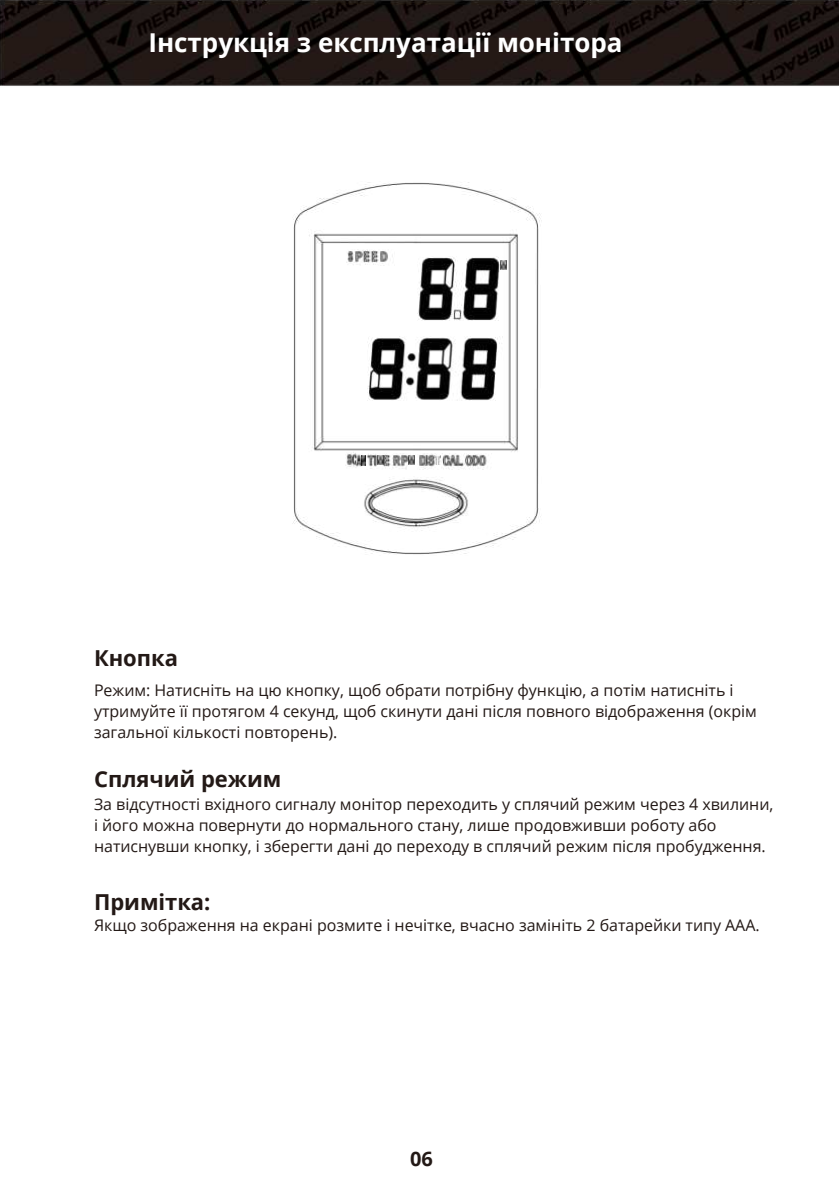
<style>
.page{position:relative;width:839px;height:1191px;background:#fff}
.page>*{position:absolute;margin:0;border:0;box-sizing:border-box;transform-origin:0 0}
.t1{font:700 26px "Open Sans";color:#fff}
.t2{font:700 22px "Open Sans";color:#231916}
.t3{font:700 20px "Open Sans";color:#231916}
.t4{font:16px/21px "Open Sans";color:#231916}
</style>
<div class="page">
<img style="left:292px;top:182px;width:250px;height:373px">
<img style="left:0;top:0;width:838px;height:86px">
<img style="left:436px;top:445px;width:59px;height:30px">
<img style="left:418px;top:445px;width:18px;height:30px">
<img style="left:337px;top:445px;width:5px;height:30px">
<img style="left:342px;top:445px;width:4px;height:30px">
<img style="left:346px;top:445px;width:25px;height:30px">
<img style="left:358px;top:446px;width:28px;height:30px">
<img style="left:374px;top:445px;width:17px;height:30px">
<img style="left:391px;top:445px;width:27px;height:30px">
<svg style="left:348px;top:455px;width:77px;height:11px"></svg>
<img style="left:409px;top:248px;width:99px;height:81px">
<img style="left:359px;top:329px;width:147px;height:81px">
<img style="left:370px;top:241px;width:27px;height:30px">
<img style="left:339px;top:241px;width:24px;height:30px">
<img style="left:346px;top:242px;width:15px;height:30px">
<svg style="left:349px;top:251px;width:12px;height:10px"></svg>
<img style="left:361px;top:242px;width:26px;height:30px">
<svg style="left:500px;top:260px;width:7px;height:13px"></svg>
<h1 class="t1" style="left:148px;top:24px;width:475px">І=AB@C:FVя 7 5:A?;CаBаFVW &lt;&gt;=VB&gt;@а</h1>
<h2 class="t2" style="left:94px;top:643px;width:85px">К=&gt;?:а</h2>
<p class="t4" style="left:94px;top:679px;width:664px">Р568&lt;: Н0B8A=VBь =0 FN :=&gt;?:C, I&gt;1 &gt;1@0B8 ?&gt;B@V1=C DC=:FVN, 0 ?&gt;BV&lt; =0B8A=VBь V<br>CB@8&lt;C9B5 WW ?@&gt;BO3&gt;&lt; 4 A5:C=4, I&gt;1 A:8=CB8 40=V ?VA;O ?&gt;2=&gt;3&gt; 2V4&gt;1@065==O (&gt;:@V&lt;<br>7030;ь=&gt;W :V;ь:&gt;ABV ?&gt;2B&gt;@5=ь).</p>
<h2 class="t2" style="left:94px;top:764px;width:189px">С?;яG89 @568&lt;</h2>
<p class="t4" style="left:94px;top:793px;width:680px">З0 2V4ACB=&gt;ABV 2EV4=&gt;3&gt; A83=0;C &lt;&gt;=VB&gt;@ ?5@5E&gt;48Bь C A?;OG89 @568&lt; G5@57 4 E28;8=8,<br>V 9&gt;3&gt; &lt;&gt;6=0 ?&gt;25@=CB8 4&gt; =&gt;@&lt;0;ь=&gt;3&gt; AB0=C, ;8H5 ?@&gt;4&gt;2682H8 @&gt;1&gt;BC 01&gt; =0B8A=C2H8 :=&gt;?:C, V 715@53B8 40=V 4&gt; ?5@5E&gt;4C 2 A?;OG89 @568&lt; ?VA;O ?@&gt;1C465==O.</p>
<h2 class="t2" style="left:94px;top:887px;width:118px">П@8&lt;VB:а:</h2>
<p class="t4" style="left:94px;top:914px;width:667px">/:I&gt; 7&gt;1@065==O =0 5:@0=V @&gt;7&lt;8B5 V =5GVB:5, 2G0A=&gt; 70&lt;V=VBь 2 10B0@59:8 B8?C ААА.</p>
<p class="t3" style="left:410px;top:1144px;width:24px">06</p>
</div>
